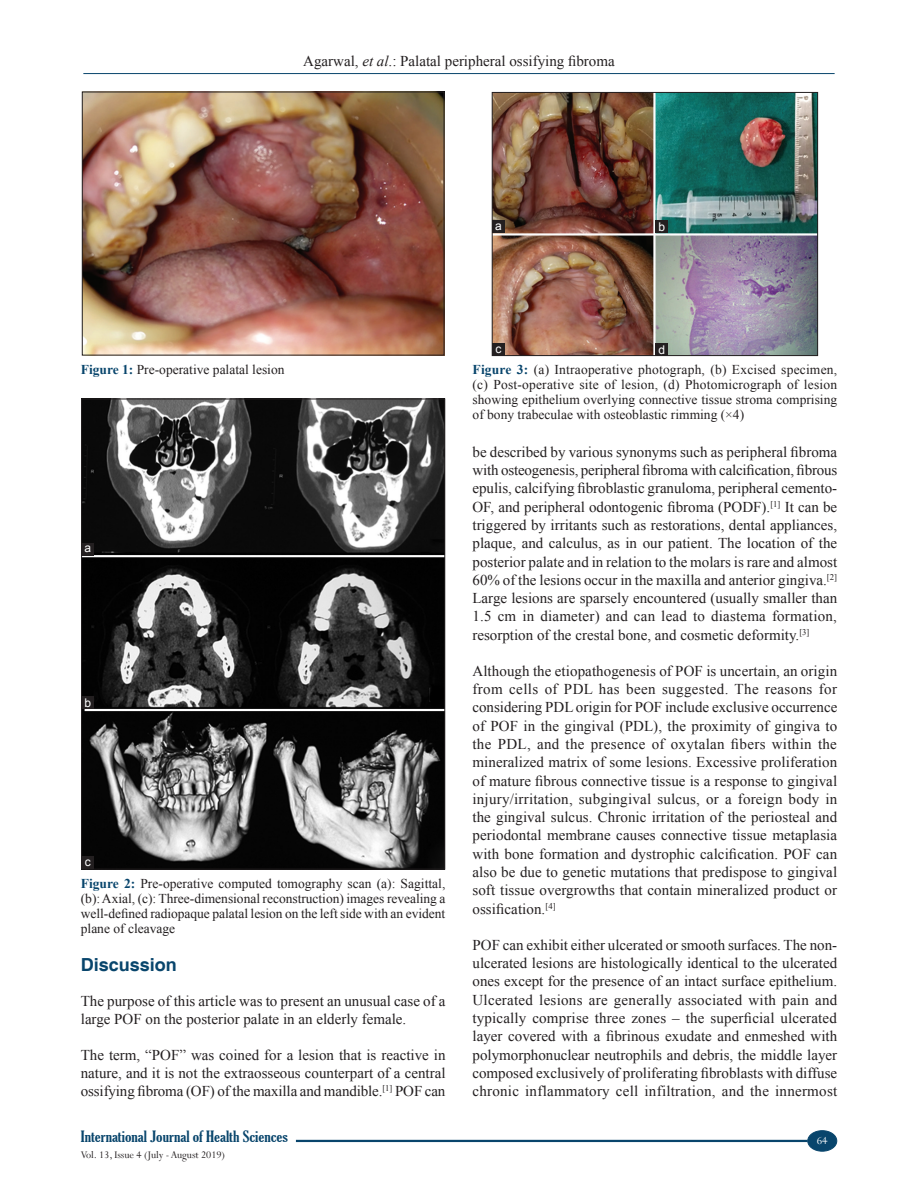
<style>
.page{position:relative;width:918px;height:1188px;background:#fff}
.page>*{position:absolute;margin:0;border:0;box-sizing:border-box;transform-origin:0 0}
.t1{font:700 18px "Helvetica";color:#08456c}
.TX{font:15px/18.3px "Times New Roman";color:#231f20;text-align:justify}
.RF{font:extra-condensed 15px "Gloucester";color:#08456c;scale:1.25 1}
.FGC{font:13.5px/15px "Times New Roman";color:#231f20;text-align:justify}
.LABEL{font:12px "Arial";color:#fff}
.FOLIO{font:12px "Perpetua";color:#fff}
.RF_RECTO_1{font:11.25px "Perpetua";letter-spacing:-.005em;color:#231f20}
.s1{font-style:italic}
.s2{font-weight:700;color:#08456c}
</style>
<div class="page">
<hr style="left:83px;top:73px;width:752px;height:1px;background:#08456c">
<div style="left:808px;top:1131px;width:29px;height:20px;background:#08456c;border-radius:50%"></div>
<div style="left:807px;top:1130px;width:30px;height:22px;border:1px solid #08456c;border-radius:50%"></div>
<hr style="left:296px;top:1140px;width:512px;height:2px;background:#08456c">
<img style="left:84px;top:94px;width:358px;height:259px">
<div style="left:82px;top:92px;width:362px;height:263px;border:1px solid #231f20"></div>
<img style="left:494px;top:94px;width:322px;height:260px">
<div style="left:492px;top:92px;width:326px;height:264px;border:1px solid #231f20"></div>
<div style="left:655px;top:343px;width:13px;height:13px;background:#231f20"></div>
<div style="left:492px;top:343px;width:13px;height:13px;background:#231f20"></div>
<div style="left:655px;top:221px;width:13px;height:12px;background:#231f20"></div>
<div style="left:492px;top:221px;width:13px;height:12px;background:#231f20"></div>
<img style="left:83px;top:401px;width:360px;height:466px">
<div style="left:81px;top:857px;width:13px;height:12px;background:#231f20"></div>
<div style="left:81px;top:696px;width:13px;height:13px;background:#231f20"></div>
<div style="left:81px;top:543px;width:13px;height:12px;background:#231f20"></div>
<p class="TX" style="left:303px;top:51px;width:313px">Agarwal, <span class="s1">et al</span>.: Palatal peripheral ossifying fibroma</p>
<p class="LABEL" style="left:495px;top:218px;width:8px">a</p>
<p class="LABEL" style="left:658px;top:219px;width:8px">b</p>
<p class="LABEL" style="left:495px;top:340px;width:7px">c</p>
<p class="LABEL" style="left:658px;top:341px;width:8px">d</p>
<p class="FGC" style="left:81px;top:361px;width:205px"><span class="s2">Figure 1:</span> Pre-operative palatal lesion</p>
<p class="FGC" style="left:473px;top:362px;width:366px"><span class="s2">Figure 3:</span> (a) Intraoperative photograph, (b) Excised specimen, (c) Post-operative site of lesion, (d) Photomicrograph of lesion showing epithelium overlying connective tissue stroma comprising of bony trabeculae with osteoblastic rimming (×4)</p>
<p class="LABEL" style="left:84px;top:540px;width:8px">a</p>
<p class="LABEL" style="left:84px;top:694px;width:8px">b</p>
<p class="LABEL" style="left:85px;top:854px;width:7px">c</p>
<p class="FGC" style="left:81px;top:875px;width:366px"><span class="s2">Figure 2:</span> Pre-operative computed tomography scan (a): Sagittal, (b): Axial, (c): Three-dimensional reconstruction) images revealing a well-defined radiopaque palatal lesion on the left side with an evident plane of cleavage</p>
<h1 class="t1" style="left:81px;top:954px;width:98px">Discussion</h1>
<p class="TX" style="left:81px;top:992px;width:366px">The purpose of this article was to present an unusual case of a large POF on the posterior palate in an elderly female.</p>
<p class="TX" style="left:81px;top:1046px;width:366px">The term, “POF” was coined for a lesion that is reactive in nature, and it is not the extraosseous counterpart of a central ossifying fibroma (OF) of the maxilla and mandible.<sup>[1]</sup> POF can</p>
<p class="TX" style="left:472px;top:442px;width:366px">be described by various synonyms such as peripheral fibroma with osteogenesis, peripheral fibroma with calcification, fibrous epulis, calcifying fibroblastic granuloma, peripheral cemento-OF, and peripheral odontogenic fibroma (PODF).<sup>[1]</sup> It can be triggered by irritants such as restorations, dental appliances, plaque, and calculus, as in our patient. The location of the posterior palate and in relation to the molars is rare and almost 60% of the lesions occur in the maxilla and anterior gingiva.<sup>[2] </sup>Large lesions are sparsely encountered (usually smaller than 1.5 cm in diameter) and can lead to diastema formation, resorption of the crestal bone, and cosmetic deformity.<sup>[3]</sup></p>
<p class="TX" style="left:472px;top:661px;width:366px">Although the etiopathogenesis of POF is uncertain, an origin from cells of PDL has been suggested. The reasons for considering PDL origin for POF include exclusive occurrence of POF in the gingival (PDL), the proximity of gingiva to the PDL, and the presence of oxytalan fibers within the mineralized matrix of some lesions. Excessive proliferation of mature fibrous connective tissue is a response to gingival injury/irritation, subgingival sulcus, or a foreign body in the gingival sulcus. Chronic irritation of the periosteal and periodontal membrane causes connective tissue metaplasia with bone formation and dystrophic calcification. POF can also be due to genetic mutations that predispose to gingival soft tissue overgrowths that contain mineralized product or ossification.<sup>[4]</sup></p>
<p class="TX" style="left:472px;top:935px;width:366px">POF can exhibit either ulcerated or smooth surfaces. The non&shy;ulcerated lesions are histologically identical to the ulcerated ones except for the presence of an intact surface epithelium.<br>Ulcerated lesions are generally associated with pain and typically comprise three zones – the superficial ulcerated layer covered with a fibrinous exudate and enmeshed with polymorphonuclear neutrophils and debris, the middle layer composed exclusively of proliferating fibroblasts with diffuse chronic inflammatory cell infiltration, and the innermost</p>
<p class="RF" style="left:81px;top:1128px;width:167px">International Journal of Health Sciences</p>
<p class="FOLIO" style="left:817px;top:1133px;width:12px">64</p>
<p class="RF_RECTO_1" style="left:81px;top:1148px;width:146px">Vol. 13, Issue 4 (July - August 2019)</p>
</div>
